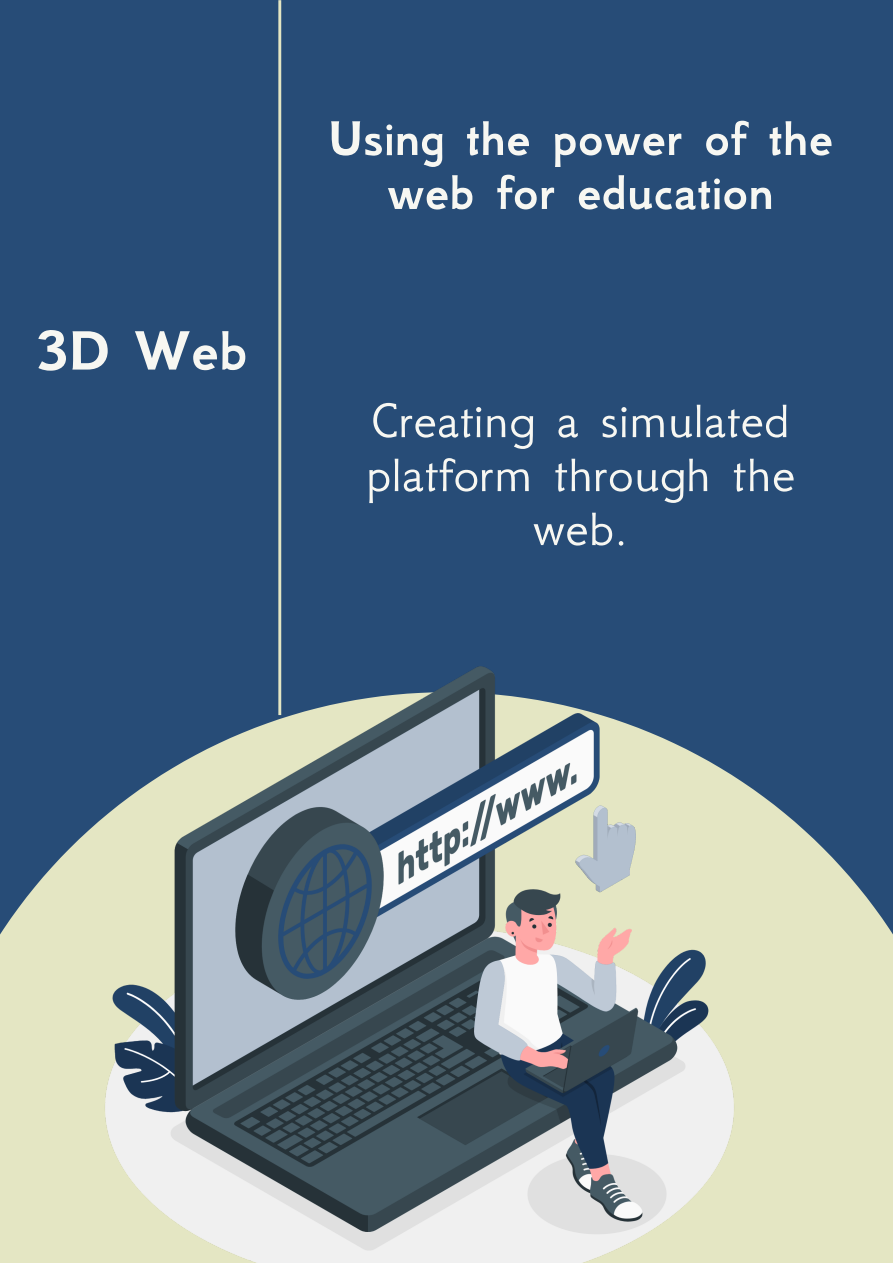
<style>
.page{position:relative;width:893px;height:1264px;background:#fff}
.page>*{position:absolute;margin:0;border:0;box-sizing:border-box;transform-origin:0 0}
.t1{font:700 61.5px "GFS Neohellenic";color:#f7f7f2}
.t2{font:54px/54px "GFS Neohellenic";color:#f7f7f2;text-align:center}
.t3{font:700 54px/54px "GFS Neohellenic";color:#f7f7f2;text-align:center}
</style>
<div class="page">
<div style="left:0;top:0;width:892px;height:1262px;background:#274c77"></div>
<svg style="left:278px;top:0;width:3px;height:646px;background:#ccd3b9"></svg>
<svg style="left:0;top:786px;width:892px;height:476px;fill:#e4e6c3"></svg>
<img style="left:89px;top:646px;width:660px;height:616px">
<p class="t1" style="left:36px;top:331px;width:213px">3D Web</p>
<p class="t3" style="left:328px;top:117px;width:507px">Using the power of the web for education</p>
<p class="t2" style="left:366px;top:400px;width:431px">Creating a simulated platform through the web.</p>
</div>
